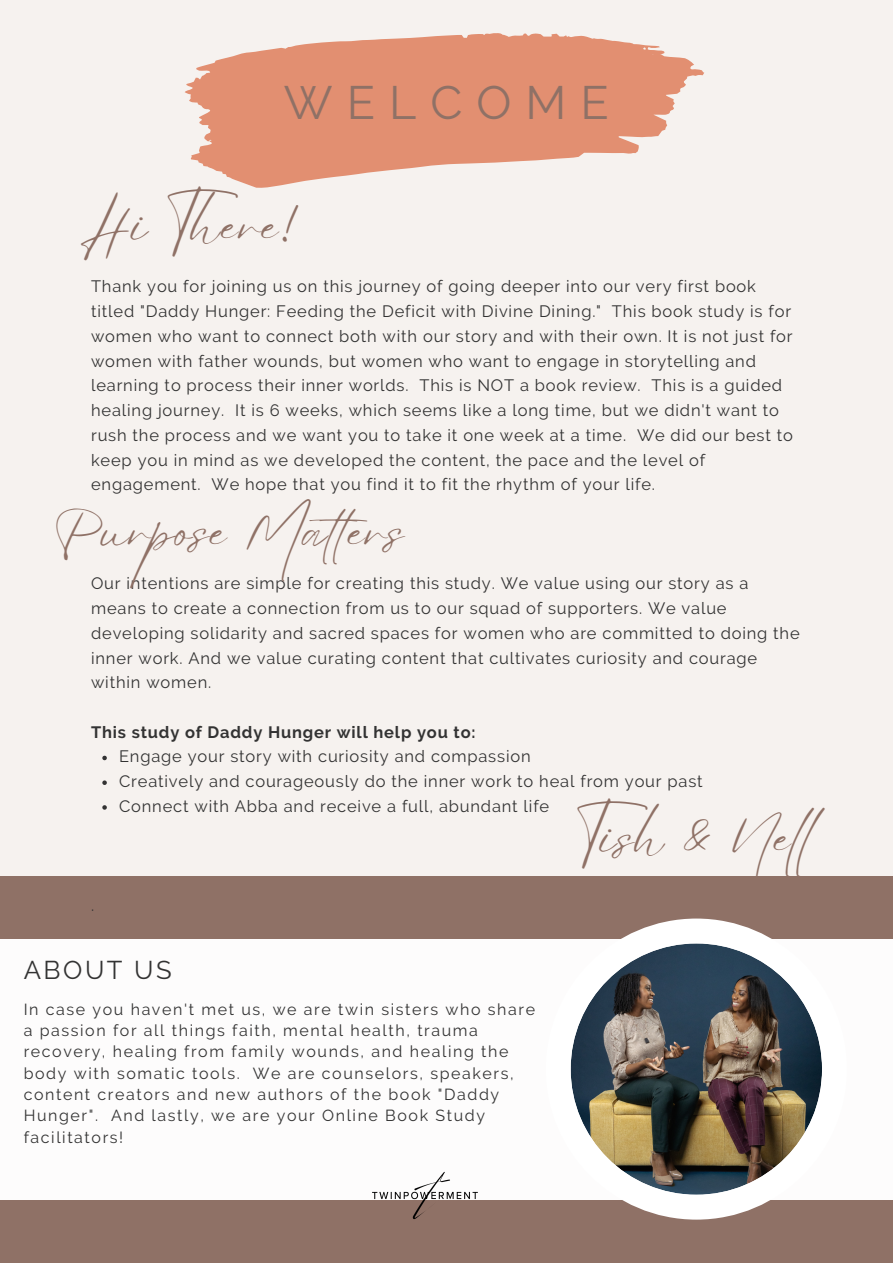
<style>
.page{position:relative;width:893px;height:1264px;background:#fff}
.page>*{position:absolute;margin:0;border:0;box-sizing:border-box;transform-origin:0 0}
.t1{font:49.5px "Eyesome Script";letter-spacing:.025em;color:#8f7166}
.t2{font:46.65px "Raleway";letter-spacing:.3em;color:#8f7166}
.t3{font:25.65px "Raleway";letter-spacing:.1em;color:#333}
.t4{font:16.5px/24.8px "Raleway";letter-spacing:.05em;color:#333}
.t5{font:700 16.5px "Raleway";letter-spacing:.05em;color:#333}
.t6{font:16.05px/21.3px "Raleway";letter-spacing:.1em;color:#333}
</style>
<div class="page">
<div style="left:0;top:0;width:892px;height:1262px;background:#f6f2ef"></div>
<div style="left:0;top:875px;width:892px;height:387px;background:#8f7166"></div>
<div style="left:0;top:938px;width:892px;height:261px;background:#fff"></div>
<img style="left:545px;top:918px;width:301px;height:301px">
<svg style="left:102px;top:755px;width:5px;height:5px"></svg>
<svg style="left:102px;top:780px;width:5px;height:5px"></svg>
<svg style="left:102px;top:805px;width:5px;height:4px"></svg>
<svg style="left:185px;top:33px;width:519px;height:155px;fill:#e28f71"></svg>
<img style="left:368px;top:1171px;width:113px;height:48px">
<p class="t2" style="left:284px;top:75px;width:326px">WELCOME</p>
<p class="t1" style="left:79px;top:192px;width:224px">Hi There!</p>
<p class="t4" style="left:91px;top:274px;width:703px">Thank you for joining us on this journey of going deeper into our very first book titled "Daddy Hunger: Feeding the Deficit with Divine Dining." This book study is for women who want to connect both with our story and with their own. It is not just for women with father wounds, but women who want to engage in storytelling and learning to process their inner worlds. This is NOT a book review. This is a guided healing journey. It is 6 weeks, which seems like a long time, but we didn't want to rush the process and we want you to take it one week at a time. We did our best to keep you in mind as we developed the content, the pace and the level of engagement. We hope that you find it to fit the rhythm of your life.</p>
<p class="t1" style="left:54px;top:499px;width:351px">Purpose Maters</p>
<p class="t4" style="left:91px;top:571px;width:710px">Our intentions are simple for creating this study. We value using our story as a means to create a connection from us to our squad of supporters. We value developing solidarity and sacred spaces for women who are committed to doing the inner work. And we value curating content that cultivates curiosity and courage within women.</p>
<p class="t5" style="left:91px;top:722px;width:386px">This study of Daddy Hunger will help you to:</p>
<p class="t4" style="left:91px;top:892px;width:5px">.</p>
<p class="t4" style="left:119px;top:744px;width:413px">Engage your story with curiosity and compassion</p>
<p class="t4" style="left:119px;top:769px;width:585px">Creatively and courageously do the inner work to heal from your past</p>
<p class="t4" style="left:119px;top:793px;width:431px">Connect with Abba and receive a full, abundant life</p>
<p class="t1" style="left:575px;top:805px;width:228px">Tish &amp; Nel</p>
<p class="t3" style="left:24px;top:955px;width:150px">ABOUT US</p>
<p class="t6" style="left:24px;top:998px;width:513px">In case you haven't met us, we are twin sisters who share a passion for all things faith, mental health, trauma recovery, healing from family wounds, and healing the body with somatic tools. We are counselors, speakers, content creators and new authors of the book "Daddy Hunger". And lastly, we are your Online Book Study facilitators!</p>
</div>
